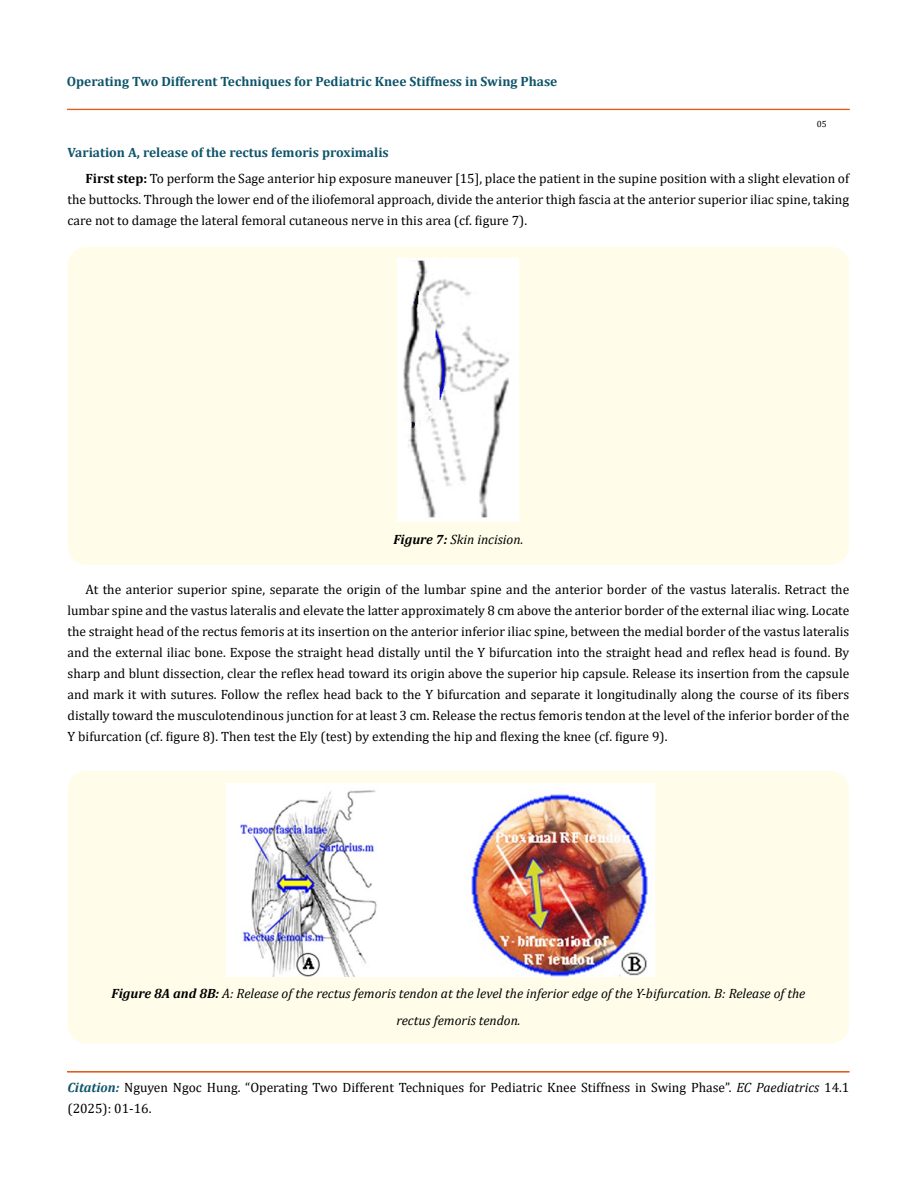
<style>
.page{position:relative;width:917px;height:1188px;background:#fff}
.page>*{position:absolute;margin:0;border:0;box-sizing:border-box;transform-origin:0 0}
.t1{font:13.5px/21px "Cambria";color:#000}
.t2{font:italic 13.5px/27px "Cambria";color:#000;text-align:center}
.t3{font:700 13.5px "Cambria";color:#0e546a}
.t4{font:9px "Cambria";color:#000}
.s1{font-weight:700;color:#0e546a}
.s2{font-weight:700}
.s3{font-weight:700;font-style:italic;color:#0e546a}
.s4{font-style:italic}
</style>
<div class="page">
<div style="left:67px;top:109px;width:782px;height:1px;border:1px solid #e05d1a"></div>
<div style="left:68px;top:247px;width:781px;height:318px;background:#fffde9;border-radius:19px"></div>
<img style="left:398px;top:258px;width:121px;height:263px">
<div style="left:67px;top:771px;width:782px;height:273px;background:#fffde9;border-radius:19px"></div>
<img style="left:226px;top:783px;width:428px;height:193px">
<p class="t3" style="left:67px;top:72px;width:492px">Operating Two Different Techniques for Pediatric Knee Stiffness in Swing Phase</p>
<p class="t4" style="left:816px;top:118px;width:11px">05</p>
<p class="t1" style="left:85px;top:140px;width:765px;line-height:25.5px;text-indent:-18px"><span class="s1">Variation A, release of the rectus femoris proximalis<br></span><span class="s2">First step:</span> To perform the Sage anterior hip exposure maneuver [15], place the patient in the supine position with a slight elevation of</p>
<p class="t1" style="left:68px;top:188px;width:783px">the buttocks. Through the lower end of the iliofemoral approach, divide the anterior thigh fascia at the anterior superior iliac spine, taking care not to damage the lateral femoral cutaneous nerve in this area (cf. figure 7).</p>
<p class="t2" style="left:393px;top:525px;width:131px"><span class="s2">Figure 7:</span> Skin incision.</p>
<p class="t1" style="left:68px;top:579px;width:783px;text-align:justify;text-indent:18px">At the anterior superior spine, separate the origin of the lumbar spine and the anterior border of the vastus lateralis. Retract the lumbar spine and the vastus lateralis and elevate the latter approximately 8 cm above the anterior border of the external iliac wing. Locate the straight head of the rectus femoris at its insertion on the anterior inferior iliac spine, between the medial border of the vastus lateralis and the external iliac bone. Expose the straight head distally until the Y bifurcation into the straight head and reflex head is found. By sharp and blunt dissection, clear the reflex head toward its origin above the superior hip capsule. Release its insertion from the capsule and mark it with sutures. Follow the reflex head back to the Y bifurcation and separate it longitudinally along the course of its fibers distally toward the musculotendinous junction for at least 3 cm. Release the rectus femoris tendon at the level of the inferior border of the Y bifurcation (cf. figure 8). Then test the Ely (test) by extending the hip and flexing the knee (cf. figure 9).</p>
<p class="t2" style="left:111px;top:980px;width:695px"><span class="s2">Figure 8A and 8B:</span> A: Release of the rectus femoris tendon at the level the inferior edge of the Y-bifurcation. B: Release of the rectus femoris tendon.</p>
<p class="t1" style="left:68px;top:1077px;width:783px"><span class="s3">Citation:</span> Nguyen Ngoc Hung. “Operating Two Different Techniques for Pediatric Knee Stiffness in Swing Phase”. <span class="s4">EC Paediatrics</span> 14.1 (2025): 01-16.</p>
</div>
